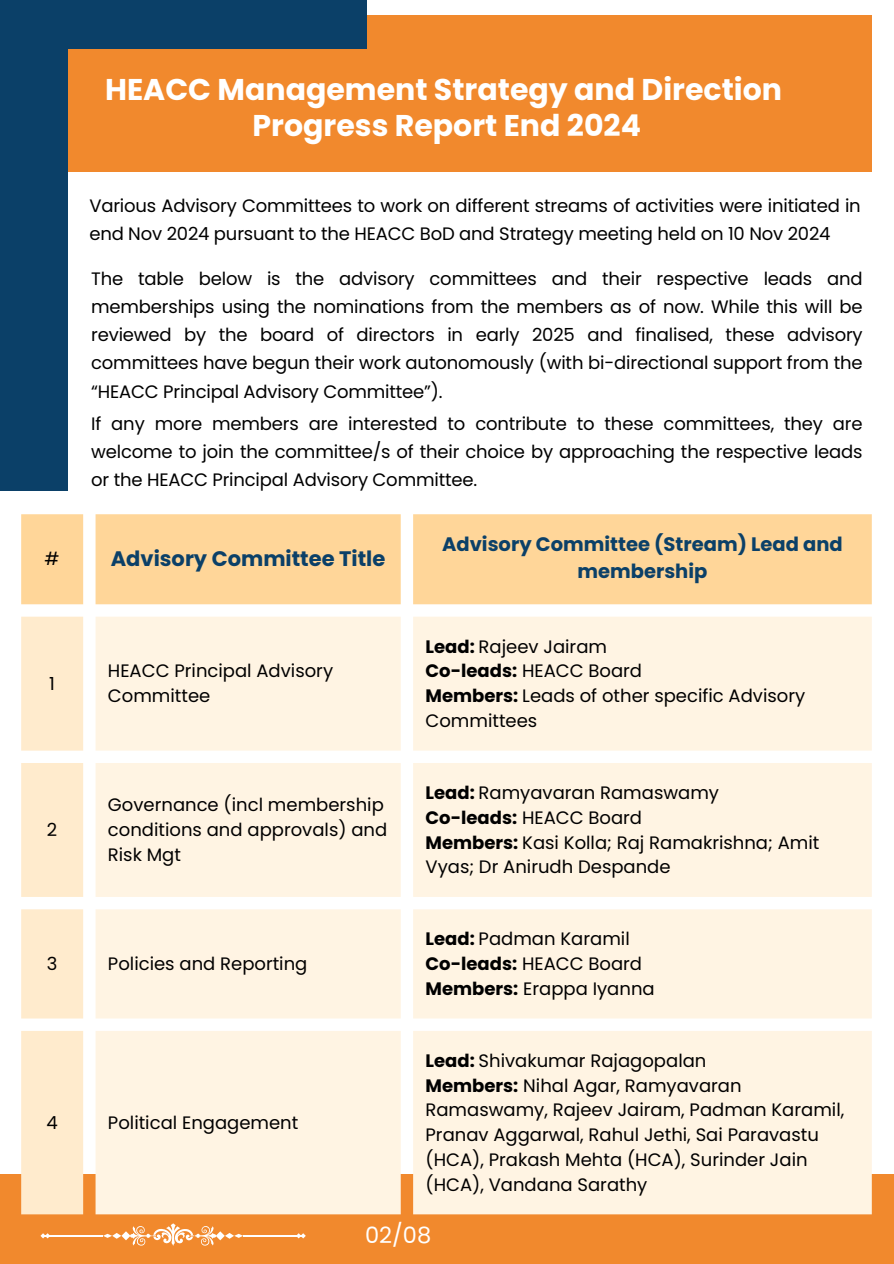
<style>
.page{position:relative;width:894px;height:1264px;background:#fff}
.page>*{position:absolute;margin:0;border:0;box-sizing:border-box;transform-origin:0 0}
.t1{font:700 30px/36px "Poppins";color:#fff;text-align:center}
.t2{font:22.5px "Poppins";color:#fff}
.t3{font:700 21px "Poppins";color:#0b4068}
.t4{font:700 19.5px/27px "Poppins";color:#0b4068;text-align:center}
.t5{font:18px/28.2px "Poppins";color:#000}
.s1{font-weight:700}
</style>
<div class="page">
<div style="left:42px;top:15px;width:829px;height:157px;background:#f1892d"></div>
<div style="left:0;top:0;width:366px;height:49px;background:#0b4068"></div>
<div style="left:0;top:1174px;width:893px;height:89px;background:#f1892d"></div>
<hr style="left:243px;top:1235px;width:58px;height:1px;background:#fff">
<svg style="left:296px;top:1233px;width:10px;height:5px"></svg>
<hr style="left:45px;top:1235px;width:58px;height:1px;background:#fff">
<svg style="left:40px;top:1233px;width:10px;height:5px"></svg>
<svg style="left:103px;top:1223px;width:140px;height:23px"></svg>
<div style="left:0;top:0;width:68px;height:490px;background:#0b4068"></div>
<div style="left:21px;top:514px;width:850px;height:90px;background:#ffd699"></div>
<svg style="left:21px;top:616px;width:62px;height:598px;background:#feecd0"></svg>
<svg style="left:95px;top:617px;width:776px;height:597px;background:#fef4e4"></svg>
<p class="t1" style="left:105px;top:71px;width:678px">HEACC Management Strategy and Direction<br>Progress Report End 2024</p>
<p class="t5" style="left:89px;top:192px;width:772px">Various Advisory Committees to work on different streams of activities were initiated in end Nov 2024 pursuant to the HEACC BoD and Strategy meeting held on 10 Nov 2024</p>
<p class="t5" style="left:91px;top:265px;width:772px;text-align:justify">The table below is the advisory committees and their respective leads and memberships using the nominations from the members as of now. While this will be reviewed by the board of directors in early 2025 and finalised, these advisory committees have begun their work autonomously (with bi-directional support from the “HEACC Principal Advisory Committee”).</p>
<h2 class="t5" style="left:91px;top:409px;width:772px;text-align:justify">If any more members are interested to contribute to these committees, they are welcome to join the committee/s of their choice by approaching the respective leads or the HEACC Principal Advisory Committee.</h2>
<h1 class="t5" style="left:45px;top:544px;width:17px">#</h1>
<p class="t3" style="left:111px;top:544px;width:276px">Advisory Committee Title</p>
<p class="t5" style="left:49px;top:669px;width:7px">1</p>
<p class="t5" style="left:47px;top:815px;width:12px">2</p>
<p class="t5" style="left:108px;top:657px;width:227px">HEACC Principal Advisory</p>
<p class="t5" style="left:108px;top:681px;width:104px">Committee</p>
<p class="t5" style="left:108px;top:791px;width:277px">Governance (incl membership</p>
<p class="t5" style="left:108px;top:815px;width:281px">conditions and approvals) and</p>
<p class="t5" style="left:108px;top:840px;width:75px">Risk Mgt</p>
<p class="t5" style="left:47px;top:949px;width:12px">3</p>
<p class="t5" style="left:108px;top:949px;width:201px">Policies and Reporting</p>
<p class="t4" style="left:442px;top:531px;width:402px">Advisory Committee (Stream) Lead and membership</p>
<p class="t5" style="left:425px;top:632px;width:183px"><span class="s1">Lead:</span> Rajeev Jairam</p>
<p class="t5" style="left:425px;top:657px;width:218px"><span class="s1">Co-leads:</span> HEACC Board</p>
<p class="t5" style="left:425px;top:683px;width:381px;line-height:24.8px"><span class="s1">Members:</span> Leads of other specific Advisory<br>Committees</p>
<p class="t5" style="left:425px;top:778px;width:295px"><span class="s1">Lead:</span> Ramyavaran Ramaswamy</p>
<p class="t5" style="left:425px;top:803px;width:218px"><span class="s1">Co-leads:</span> HEACC Board</p>
<p class="t5" style="left:425px;top:829px;width:395px;line-height:24.8px"><span class="s1">Members:</span> Kasi Kolla; Raj Ramakrishna; Amit<br>Vyas; Dr Anirudh Despande</p>
<p class="t5" style="left:425px;top:924px;width:206px"><span class="s1">Lead:</span> Padman Karamil</p>
<p class="t5" style="left:425px;top:949px;width:218px"><span class="s1">Co-leads:</span> HEACC Board</p>
<p class="t5" style="left:425px;top:974px;width:231px"><span class="s1">Members:</span> Erappa Iyanna</p>
<p class="t5" style="left:46px;top:1108px;width:13px">4</p>
<p class="t5" style="left:108px;top:1108px;width:192px">Political Engagement</p>
<p class="t5" style="left:425px;top:1046px;width:282px"><span class="s1">Lead:</span> Shivakumar Rajagopalan</p>
<p class="t5" style="left:425px;top:1072px;width:420px;line-height:24.8px"><span class="s1">Members:</span> Nihal Agar, Ramyavaran Ramaswamy, Rajeev Jairam, Padman Karamil, Pranav Aggarwal, Rahul Jethi, Sai Paravastu (HCA), Prakash Mehta (HCA), Surinder Jain (HCA), Vandana Sarathy</p>
<p class="t2" style="left:365px;top:1219px;width:68px">02/08</p>
</div>
